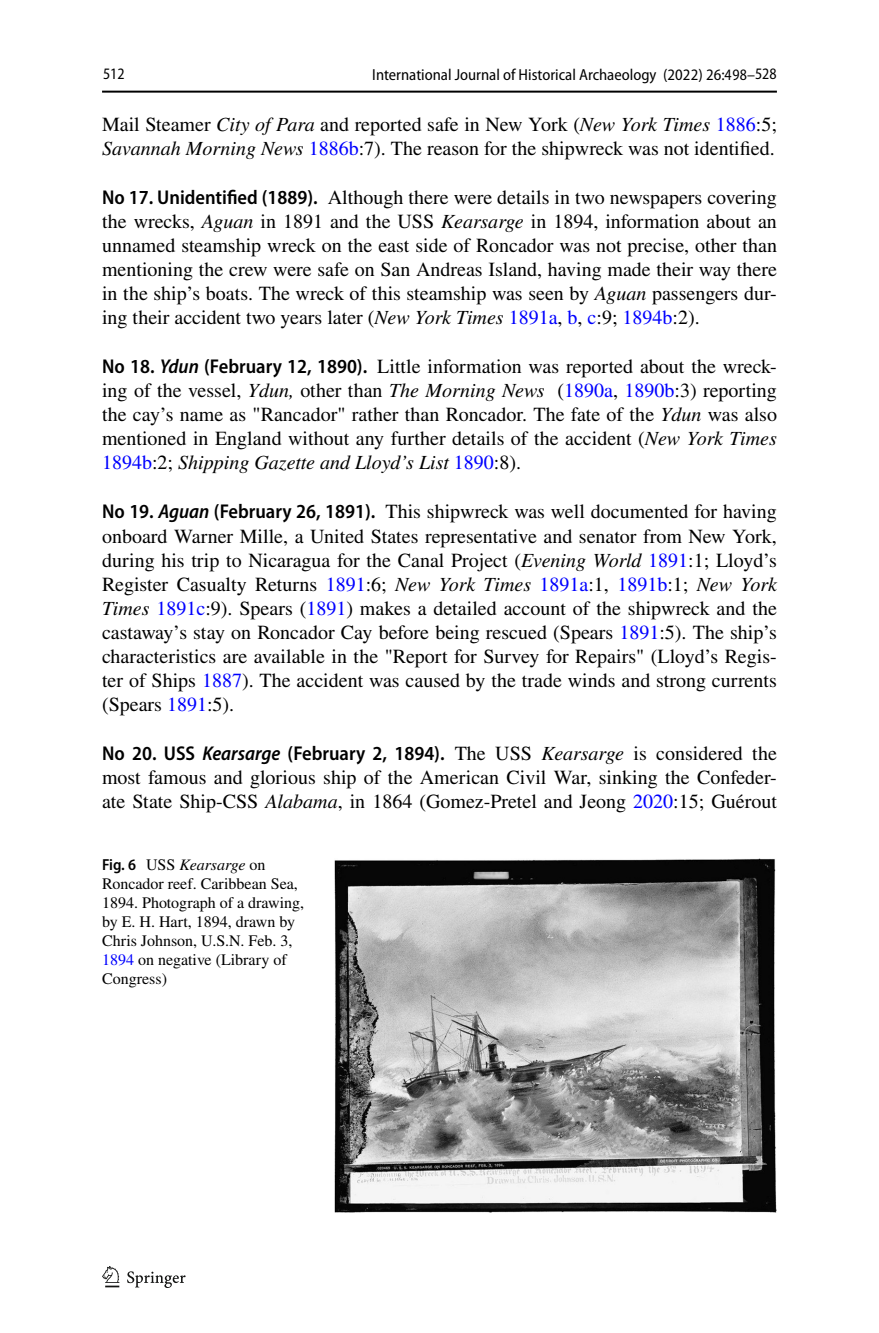
<style>
.page{position:relative;width:879px;height:1333px;background:#fff}
.page>*{position:absolute;margin:0;border:0;box-sizing:border-box;transform-origin:0 0}
.t1{font:20px/24px "STIX";color:#000;text-align:justify}
.t2{font:600 semi-condensed 20px "Myriad Pro";color:#000}
.t3{font:16px/19px "STIX";color:#000}
.t4{font:semi-condensed 16px "Myriad Pro";color:#000}
.t5{font:semi-condensed 16px "Mdqwkl Myriad Pro";color:#000;scale:.94 1}
.s1{font-family:"Xckgcw Myriad Pro"}
.s2{font-family:"Myriad Pro Semi Cn 2";font-stretch:normal}
.s3{font-family:"Mdqwkl Myriad Pro"}
.s4{font-style:italic}
.s5{color:#00f}
.s6{font-family:"Myriad Pro";font-weight:600;font-stretch:semi-condensed}
.s7{font-family:"Myriad Pro";font-weight:600;font-style:italic;font-stretch:semi-condensed}
.s8{font-family:"STIX";font-weight:400;font-stretch:normal}
.s9{font-family:"STIX";font-weight:400;font-style:italic;font-stretch:normal}
</style>
<div class="page">
<hr style="left:102px;top:91px;width:675px;height:2px;background:#000">
<img style="left:335px;top:858px;width:442px;height:354px">
<svg style="left:102px;top:1266px;width:17px;height:21px"></svg>
<svg style="left:127px;top:1271px;width:59px;height:16px"></svg>
<p class="t4" style="left:372px;top:65px;width:406px">International Journal of Historical Archaeology <span class="s1">(2022)</span> <span class="s2">26</span><span class="s1">:</span><span class="s3">498</span><span class="s1">–</span><span class="s3">528</span></p>
<p class="t1" style="left:102px;top:114px;width:676px">Mail Steamer <span class="s4">City of Para</span> and reported safe in New York (<span class="s4">New York Times</span> <span class="s5">1886</span>:5;<br><span class="s4">Savannah Morning News</span> <span class="s5">1886b</span>:7). The reason for the shipwreck was not identified.</p>
<p class="t1" style="left:102px;top:187px;width:676px"><span class="s6">No 17. Unidentified (1889).</span> Although there were details in two newspapers covering the wrecks, <span class="s4">Aguan</span> in 1891 and the USS <span class="s4">Kearsarge</span> in 1894, information about an unnamed steamship wreck on the east side of Roncador was not precise, other than mentioning the crew were safe on San Andreas Island, having made their way there in the ship’s boats. The wreck of this steamship was seen by <span class="s4">Aguan</span> passengers dur‑ ing their accident two years later (<span class="s4">New York Times</span> <span class="s5">1891a</span>, <span class="s5">b</span>, <span class="s5">c</span>:9; <span class="s5">1894b</span>:2).</p>
<p class="t1" style="left:102px;top:356px;width:676px"><span class="s6">No 18.</span> <span class="s7">Ydun</span> <span class="s6">(February 12, 1890).</span> Little information was reported about the wreck‑ ing of the vessel, <span class="s4">Ydun,</span> other than <span class="s4">The Morning News</span> (<span class="s5">1890a</span>, <span class="s5">1890b</span>:3) reporting the cay’s name as "Rancador" rather than Roncador. The fate of the <span class="s4">Ydun</span> was also mentioned in England without any further details of the accident (<span class="s4">New York Times </span><span class="s5">1894b</span>:2; <span class="s4">Shipping Gazette and Lloyd’s List</span> <span class="s5">1890</span>:8).</p>
<p class="t1" style="left:102px;top:501px;width:676px"><span class="s6">No 19.</span> <span class="s7">Aguan</span> <span class="s6">(February 26, 1891).</span> This shipwreck was well documented for having onboard Warner Mille, a United States representative and senator from New York, during his trip to Nicaragua for the Canal Project (<span class="s4">Evening World</span> <span class="s5">1891</span>:1; Lloyd’s Register Casualty Returns <span class="s5">1891</span>:6; <span class="s4">New York Times</span> <span class="s5">1891a</span>:1, <span class="s5">1891b</span>:1; <span class="s4">New York Times</span> <span class="s5">1891c</span>:9). Spears (<span class="s5">1891</span>) makes a detailed account of the shipwreck and the castaway’s stay on Roncador Cay before being rescued (Spears <span class="s5">1891</span>:5). The ship’s characteristics are available in the "Report for Survey for Repairs" (Lloyd’s Regis‑ ter of Ships <span class="s5">1887</span>). The accident was caused by the trade winds and strong currents (Spears <span class="s5">1891</span>:5).</p>
<p class="t2" style="left:102px;top:742px;width:676px">No 20. USS <span class="s4">Kearsarge</span> (February 2, 1894). <span class="s8">The USS</span> <span class="s9">Kearsarge</span> <span class="s8">is considered the</span></p>
<p class="t1" style="left:102px;top:766px;width:676px">most famous and glorious ship of the American Civil War, sinking the Confeder‑ ate State Ship-CSS <span class="s4">Alabama</span>, in 1864 (Gomez-Pretel and Jeong <span class="s5">2020</span>:15; Guérout</p>
<p class="t5" style="left:103px;top:68px;width:25px">512</p>
<p class="t3" style="left:102px;top:856px;width:204px"><span class="s6">Fig. 6</span> USS <span class="s4">Kearsarge</span> on<br>Roncador reef. Caribbean Sea,<br>1894. Photograph of a drawing, by E. H. Hart, 1894, drawn by<br>Chris Johnson, U.S.N. Feb. 3,<br><span class="s5">1894</span> on negative (Library of<br>Congress)</p>
</div>
